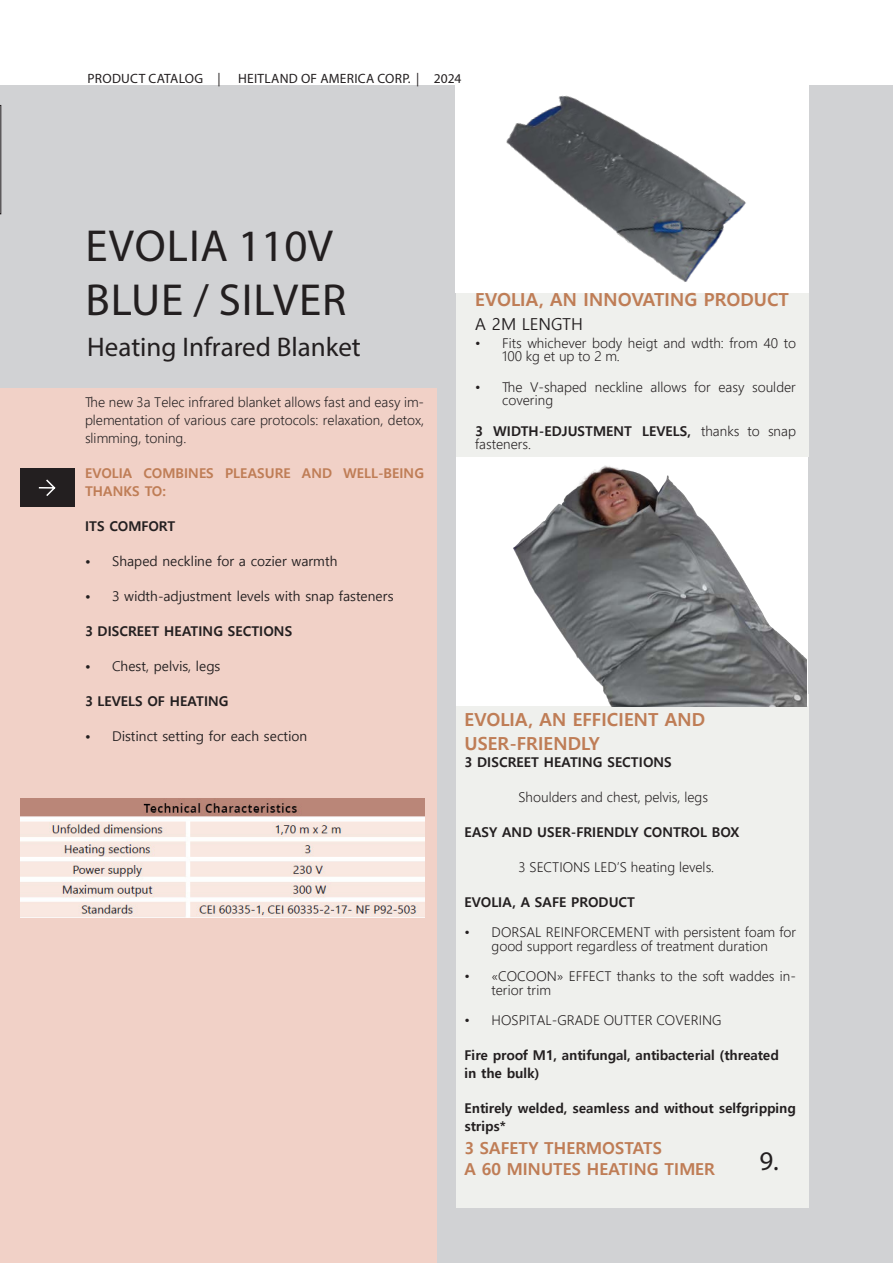
<style>
.page{position:relative;width:893px;height:1263px;background:#fff}
.page>*{position:absolute;margin:0;border:0;box-sizing:border-box;transform-origin:0 0}
.t1{font:45px/54px "Myriad Pro";letter-spacing:.02em;color:#231f20}
.Subtitles_pages{font:27px "Myriad Pro";color:#231f20}
.Subtitles_pages-2{font:700 18px/24px "Malgun Gothic";color:#bf7d56}
.t2{font:700 16.5px "Malgun Gothic";color:#bf7d56}
.Subtitles_pages-3{font:16.5px "Malgun Gothic";color:#231f20}
.Paragraph_style{font:300 13.5px/13.5px "Malgun Gothic";color:#231f20}
.Paragraph_style-2{font:700 13.5px/18px "Malgun Gothic";color:#231f20}
.t3{font:13.5px "Malgun Gothic";color:#231f20}
.Paragraph_style-3{font:700 13.5px/18px "Malgun Gothic";color:#bf7d56}
.t4{font:13.5px "Myriad Pro";letter-spacing:.02em;color:#231f20}
.s1{font-weight:300}
</style>
<div class="page">
<div style="left:0;top:85px;width:893px;height:1178px;background:#d1d2d4"></div>
<svg style="left:0;top:105px;width:1px;height:109px"></svg>
<div style="left:0;top:388px;width:437px;height:875px;background:#f1d1c7"></div>
<div style="left:456px;top:256px;width:352px;height:201px;background:#eff0ed"></div>
<div style="left:456px;top:694px;width:352px;height:514px;background:#eff0ed"></div>
<div style="left:455px;top:85px;width:353px;height:207px;background:#fff"></div>
<img style="left:506px;top:95px;width:240px;height:187px">
<div style="left:456px;top:457px;width:351px;height:249px;background:#fff"></div>
<img style="left:513px;top:465px;width:294px;height:241px">
<div style="left:20px;top:468px;width:54px;height:39px;background:#231f20"></div>
<svg style="left:38px;top:479px;width:18px;height:17px"></svg>
<img style="left:20px;top:798px;width:404px;height:120px">
<p class="t4" style="left:87px;top:70px;width:135px">PRODUCT CATALOG |</p>
<p class="t4" style="left:238px;top:70px;width:225px">HEITLAND OF AMERICA CORP. | 2024</p>
<p class="t1" style="left:85px;top:218px;width:262px">EVOLIA 110V<br>BLUE / SILVER</p>
<p class="Subtitles_pages-2" style="left:475px;top:288px;width:315px">EVOLIA, AN INNOVATING PRODUCT</p>
<p class="Subtitles_pages-3" style="left:475px;top:315px;width:109px">A 2M LENGTH</p>
<p class="Subtitles_pages" style="left:87px;top:330px;width:275px">Heating Infrared Blanket</p>
<p class="Paragraph_style" style="left:85px;top:393px;width:341px;line-height:18px;text-align:justify">The new 3a Telec infrared blanket allows fast and easy im&shy;plementation of various care protocols: relaxation, detox, slimming, toning.</p>
<p class="Paragraph_style-3" style="left:85px;top:464px;width:341px">EVOLIA COMBINES PLEASURE AND WELL-BEING<br>THANKS TO:</p>
<p class="Paragraph_style-2" style="left:85px;top:517px;width:92px">ITS COMFORT</p>
<p class="t3" style="left:85px;top:553px;width:254px">• Shaped neckline for a cozier warmth</p>
<p class="t3" style="left:85px;top:588px;width:310px">• 3 width-adjustment levels with snap fasteners</p>
<p class="Paragraph_style-2" style="left:85px;top:622px;width:209px">3 DISCREET HEATING SECTIONS</p>
<p class="t3" style="left:85px;top:658px;width:137px">• Chest, pelvis, legs</p>
<p class="Paragraph_style-2" style="left:85px;top:692px;width:145px">3 LEVELS OF HEATING</p>
<p class="t3" style="left:85px;top:728px;width:224px">• Distinct setting for each section</p>
<p class="Paragraph_style" style="left:502px;top:336px;width:295px;text-indent:-27px">• Fits whichever body heigt and wdth: from 40 to<br>100 kg et up to 2 m.</p>
<p class="Paragraph_style" style="left:502px;top:380px;width:295px;text-indent:-27px">• The V-shaped neckline allows for easy soulder covering</p>
<p class="Paragraph_style-2" style="left:475px;top:424px;width:322px;line-height:13.5px">3 WIDTH-EDJUSTMENT LEVELS, <span class="s1">thanks to snap fasteners.</span></p>
<p class="Subtitles_pages-2" style="left:465px;top:707px;width:242px">EVOLIA, AN EFFICIENT AND<br>USER-FRIENDLY</p>
<p class="Paragraph_style-2" style="left:465px;top:753px;width:209px">3 DISCREET HEATING SECTIONS</p>
<p class="Paragraph_style" style="left:519px;top:790px;width:191px">Shoulders and chest, pelvis, legs</p>
<p class="Paragraph_style-2" style="left:465px;top:823px;width:276px">EASY AND USER-FRIENDLY CONTROL BOX</p>
<p class="Paragraph_style" style="left:519px;top:860px;width:197px">3 SECTIONS LED’S heating levels.</p>
<p class="Paragraph_style-2" style="left:465px;top:893px;width:172px">EVOLIA, A SAFE PRODUCT</p>
<p class="Paragraph_style" style="left:465px;top:926px;width:333px;text-align:center">• DORSAL REINFORCEMENT with persistent foam for good support regardless of treatment duration</p>
<p class="Paragraph_style" style="left:492px;top:970px;width:306px;text-indent:-27px">• «COCOON» EFFECT thanks to the soft waddes in&shy;terior trim</p>
<p class="Paragraph_style" style="left:465px;top:1014px;width:258px">• HOSPITAL-GRADE OUTTER COVERING</p>
<p class="Paragraph_style-2" style="left:465px;top:1046px;width:316px">Fire proof M1, antifungal, antibacterial (threated in the bulk)</p>
<p class="Paragraph_style-2" style="left:465px;top:1099px;width:333px">Entirely welded, seamless and without selfgripping strips*</p>
<p class="t2" style="left:465px;top:1138px;width:199px">3 SAFETY THERMOSTATS</p>
<p class="t2" style="left:465px;top:1159px;width:252px">A 60 MINUTES HEATING TIMER</p>
<h2 class="Subtitles_pages" style="left:759px;top:1144px;width:21px">9.</h2>
</div>
